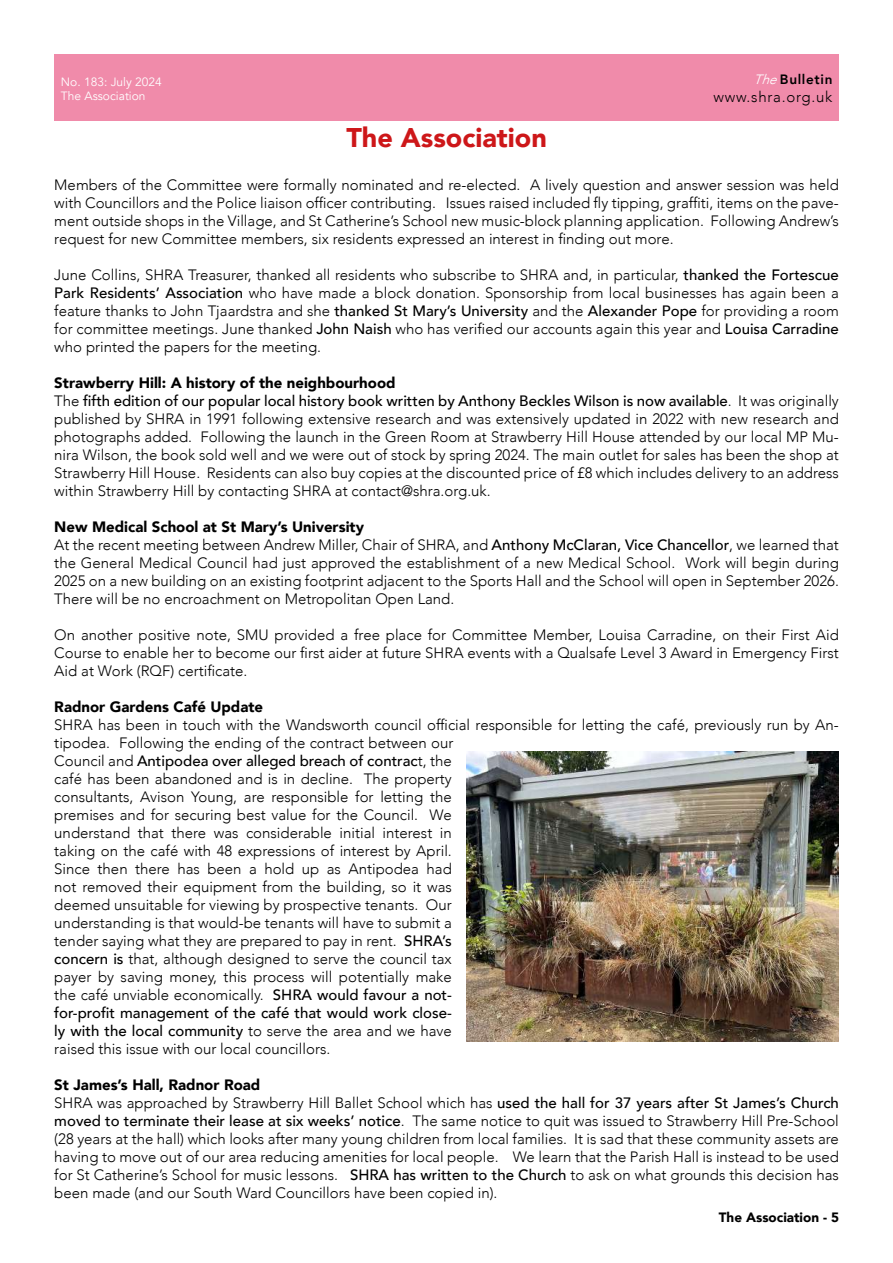
<style>
.page{position:relative;width:893px;height:1263px;background:#fff}
.page>*{position:absolute;margin:0;border:0;box-sizing:border-box;transform-origin:0 0}
.t1{font:900 27px "Avenir";color:#cd1719}
.t2{font:300 15px/18px "Avenir";color:#000}
.t3{font:900 15px "Avenir";color:#000}
.t4{font:300 15px "Avenir";letter-spacing:.05em;color:#000}
.t5{font:900 13.5px "Avenir";color:#000}
.t6{font:800 13.5px "Avenir";letter-spacing:.05em;color:#000}
.t7{font:12px/14.4px "Avenir";color:#fff}
.s1{font-weight:300;font-style:italic;color:#fff}
.s2{font-weight:500}
.s3{font-weight:900}
</style>
<div class="page">
<div style="left:54px;top:54px;width:785px;height:66px;background:#f08baa"></div>
<img style="left:467px;top:752px;width:372px;height:289px">
<p class="t7" style="left:61px;top:75px;width:102px">No. 183: July 2024<br>The Association</p>
<h1 class="t1" style="left:346px;top:115px;width:202px">The Association</h1>
<p class="t6" style="left:754px;top:68px;width:80px"><span class="s1">The</span>Bulletin</p>
<p class="t4" style="left:713px;top:88px;width:120px">www.shra.org.uk</p>
<p class="t2" style="left:54px;top:175px;width:786px;text-align:justify">Members of the Committee were formally nominated and re-elected. A lively question and answer session was held with Councillors and the Police liaison officer contributing. Issues raised included fly tipping, graffiti, items on the pave&shy;ment outside shops in the Village, and St Catherine’s School new music-block planning application. Following Andrew’s request for new Committee members, six residents expressed an interest in finding out more.</p>
<p class="t2" style="left:54px;top:265px;width:786px;text-align:justify">June Collins, SHRA Treasurer, thanked all residents who subscribe to SHRA and, in particular, <span class="s2">thanked the Fortescue Park Residents’ Association</span> who have made a block donation. Sponsorship from local businesses has again been a feature thanks to John Tjaardstra and she <span class="s2">thanked St Mary’s University</span> and the <span class="s2">Alexander Pope</span> for providing a room for committee meetings. June thanked <span class="s2">John Naish</span> who has verified our accounts again this year and <span class="s2">Louisa Carradine </span>who printed the papers for the meeting.</p>
<p class="t2" style="left:54px;top:373px;width:786px"><span class="s3">Strawberry Hill: A history of the neighbourhood<br></span>The <span class="s2">fifth edition of our popular local history book written by Anthony Beckles Wilson is now available</span>. It was originally published by SHRA in 1991 following extensive research and was extensively updated in 2022 with new research and photographs added. Following the launch in the Green Room at Strawberry Hill House attended by our local MP Mu&shy;nira Wilson, the book sold well and we were out of stock by spring 2024. The main outlet for sales has been the shop at Strawberry Hill House. Residents can also buy copies at the discounted price of £8 which includes delivery to an address within Strawberry Hill by contacting SHRA at contact@shra.org.uk.</p>
<p class="t2" style="left:54px;top:517px;width:786px"><span class="s3">New Medical School at St Mary’s University<br></span>At the recent meeting between Andrew Miller, Chair of SHRA, and <span class="s2">Anthony McClaran, Vice Chancellor</span>, we learned that the General Medical Council had just approved the establishment of a new Medical School. Work will begin during 2025 on a new building on an existing footprint adjacent to the Sports Hall and the School will open in September 2026.<br>There will be no encroachment on Metropolitan Open Land.</p>
<p class="t2" style="left:54px;top:625px;width:786px;text-align:justify">On another positive note, SMU provided a free place for Committee Member, Louisa Carradine, on their First Aid Course to enable her to become our first aider at future SHRA events with a Qualsafe Level 3 Award in Emergency First Aid at Work (RQF) certificate.</p>
<p class="t3" style="left:54px;top:693px;width:210px">Radnor Gardens Café Update</p>
<p class="t2" style="left:54px;top:715px;width:786px">SHRA has been in touch with the Wandsworth council official responsible for letting the café, previously run by An&shy;tipodea. Following the ending of the contract between our<br>Council and <span class="s2">Antipodea over alleged breach of contrac</span>t, the<br>café has been abandoned and is in decline. The property<br>consultants, Avison Young, are responsible for letting the<br>premises and for securing best value for the Council. We<br>understand that there was considerable initial interest in<br>taking on the café with 48 expressions of interest by April.<br>Since then there has been a hold up as Antipodea had<br>not removed their equipment from the building, so it was<br>deemed unsuitable for viewing by prospective tenants. Our<br>understanding is that would-be tenants will have to submit a<br>tender saying what they are prepared to pay in rent. <span class="s2">SHRA’s<br>concern is</span> that, although designed to serve the council tax<br>payer by saving money, this process will potentially make<br>the café unviable economically. <span class="s2">SHRA would favour a not-<br>for-profit management of the café that would work close-<br>ly with the local community</span> to serve the area and we have<br>raised this issue with our local councillors.</p>
<p class="t2" style="left:54px;top:1075px;width:786px"><span class="s3">St James’s Hall, Radnor Road<br></span>SHRA was approached by Strawberry Hill Ballet School which has <span class="s2">used the hall for 37 years after St James’s Church moved to terminate their lease at six weeks’ notice</span>. The same notice to quit was issued to Strawberry Hill Pre-School (28 years at the hall) which looks after many young children from local families. It is sad that these community assets are having to move out of our area reducing amenities for local people. We learn that the Parish Hall is instead to be used for St Catherine’s School for music lessons. <span class="s2">SHRA has written to the Church</span> to ask on what grounds this decision has been made (and our South Ward Councillors have been copied in).</p>
<p class="t5" style="left:719px;top:1206px;width:122px">The Association - 5</p>
</div>
